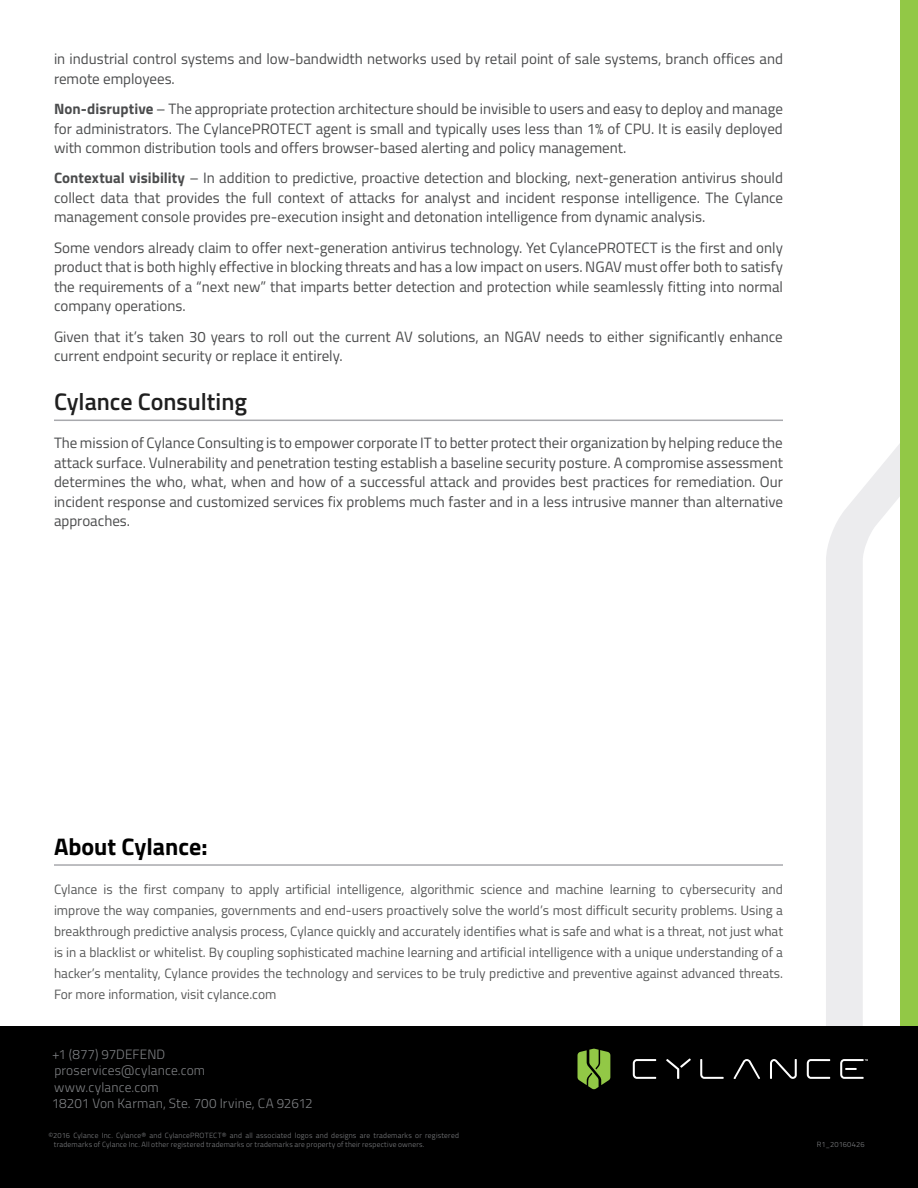
<style>
.page{position:relative;width:918px;height:1188px;background:#fff}
.page>*{position:absolute;margin:0;border:0;box-sizing:border-box;transform-origin:0 0}
.PrgrphHeads_DtSht_Lf{font:600 24px "Titillium";color:#1f1f1f}
.PrgrphHeads_DtSht_Lf-2{font:700 24px "Titillium";color:#000}
.BdyCpy{font:15px/19.5px "Titillium";color:#4b4c4d;text-align:justify}
.BdyCpy_Last_Prgrph{font:15px/19.5px "Titillium";color:#4b4c4d}
.AboutCylance{font:13.5px/21px "Titillium";color:#585959;text-align:justify}
.t1{font:300 13.5px/16.5px "Titillium";letter-spacing:.01em;color:#808285}
.t2{font:300 7.5px/9px "Titillium";letter-spacing:.025em;color:#808285}
.s1{font-weight:700}
</style>
<div class="page">
<svg style="left:826px;top:444px;width:74px;height:582px"></svg>
<div style="left:900px;top:0;width:18px;height:1188px;background:#92c846"></div>
<div style="left:0;top:1026px;width:918px;height:162px;background:#000"></div>
<hr style="left:54px;top:420px;width:729px;height:1px;background:#a8a9ad">
<hr style="left:54px;top:864px;width:729px;height:2px;background:#a8a9ad">
<svg style="left:770px;top:1059px;width:27px;height:20px"></svg>
<svg style="left:633px;top:1059px;width:23px;height:20px"></svg>
<svg style="left:700px;top:1059px;width:24px;height:20px"></svg>
<svg style="left:807px;top:1059px;width:23px;height:20px"></svg>
<svg style="left:578px;top:1049px;width:32px;height:40px"></svg>
<svg style="left:666px;top:1059px;width:25px;height:20px"></svg>
<svg style="left:734px;top:1059px;width:26px;height:20px"></svg>
<svg style="left:840px;top:1059px;width:28px;height:20px"></svg>
<p class="BdyCpy" style="left:54px;top:49px;width:731px">in industrial control systems and low-bandwidth networks used by retail point of sale systems, branch offices and remote employees.</p>
<p class="BdyCpy" style="left:54px;top:98px;width:731px"><span class="s1">Non-disruptive</span> – The appropriate protection architecture should be invisible to users and easy to deploy and manage for administrators. The CylancePROTECT agent is small and typically uses less than 1% of CPU. It is easily deployed with common distribution tools and offers browser-based alerting and policy management.</p>
<p class="BdyCpy" style="left:54px;top:168px;width:731px"><span class="s1">Contextual visibility</span> – In addition to predictive, proactive detection and blocking, next-generation antivirus should collect data that provides the full context of attacks for analyst and incident response intelligence. The Cylance management console provides pre-execution insight and detonation intelligence from dynamic analysis.</p>
<p class="BdyCpy" style="left:54px;top:237px;width:731px">Some vendors already claim to offer next-generation antivirus technology. Yet CylancePROTECT is the first and only product that is both highly effective in blocking threats and has a low impact on users. NGAV must offer both to satisfy the requirements of a “next new” that imparts better detection and protection while seamlessly fitting into normal company operations.</p>
<p class="BdyCpy_Last_Prgrph" style="left:54px;top:326px;width:730px">Given that it’s taken 30 years to roll out the current AV solutions, an NGAV needs to either significantly enhance current endpoint security or replace it entirely.</p>
<p class="PrgrphHeads_DtSht_Lf" style="left:54px;top:383px;width:195px">Cylance Consulting</p>
<p class="BdyCpy" style="left:54px;top:433px;width:731px">The mission of Cylance Consulting is to empower corporate IT to better protect their organization by helping reduce the attack surface. Vulnerability and penetration testing establish a baseline security posture. A compromise assessment determines the who, what, when and how of a successful attack and provides best practices for remediation. Our incident response and customized services fix problems much faster and in a less intrusive manner than alternative approaches.</p>
<p class="PrgrphHeads_DtSht_Lf-2" style="left:54px;top:828px;width:155px">About Cylance:</p>
<p class="AboutCylance" style="left:54px;top:879px;width:731px">Cylance is the first company to apply artificial intelligence, algorithmic science and machine learning to cybersecurity and improve the way companies, governments and end-users proactively solve the world’s most difficult security problems. Using a breakthrough predictive analysis process, Cylance quickly and accurately identifies what is safe and what is a threat, not just what is in a blacklist or whitelist. By coupling sophisticated machine learning and artificial intelligence with a unique understanding of a hacker’s mentality, Cylance provides the technology and services to be truly predictive and preventive against advanced threats.<br>For more information, visit cylance.com</p>
<p class="t1" style="left:52px;top:1045px;width:262px">+1 (877) 97DEFEND proservices@cylance.com<br>www.cylance.com<br>18201 Von Karman, Ste. 700 Irvine, CA 92612</p>
<p class="t2" style="left:54px;top:1131px;width:407px;text-indent:-5px">©2016 Cylance Inc. Cylance® and CylancePROTECT® and all associated logos and designs are trademarks or registered trademarks of Cylance Inc. All other registered trademarks or trademarks are property of their respective owners.</p>
<p class="t2" style="left:817px;top:1140px;width:49px">R1_20160426</p>
</div>
